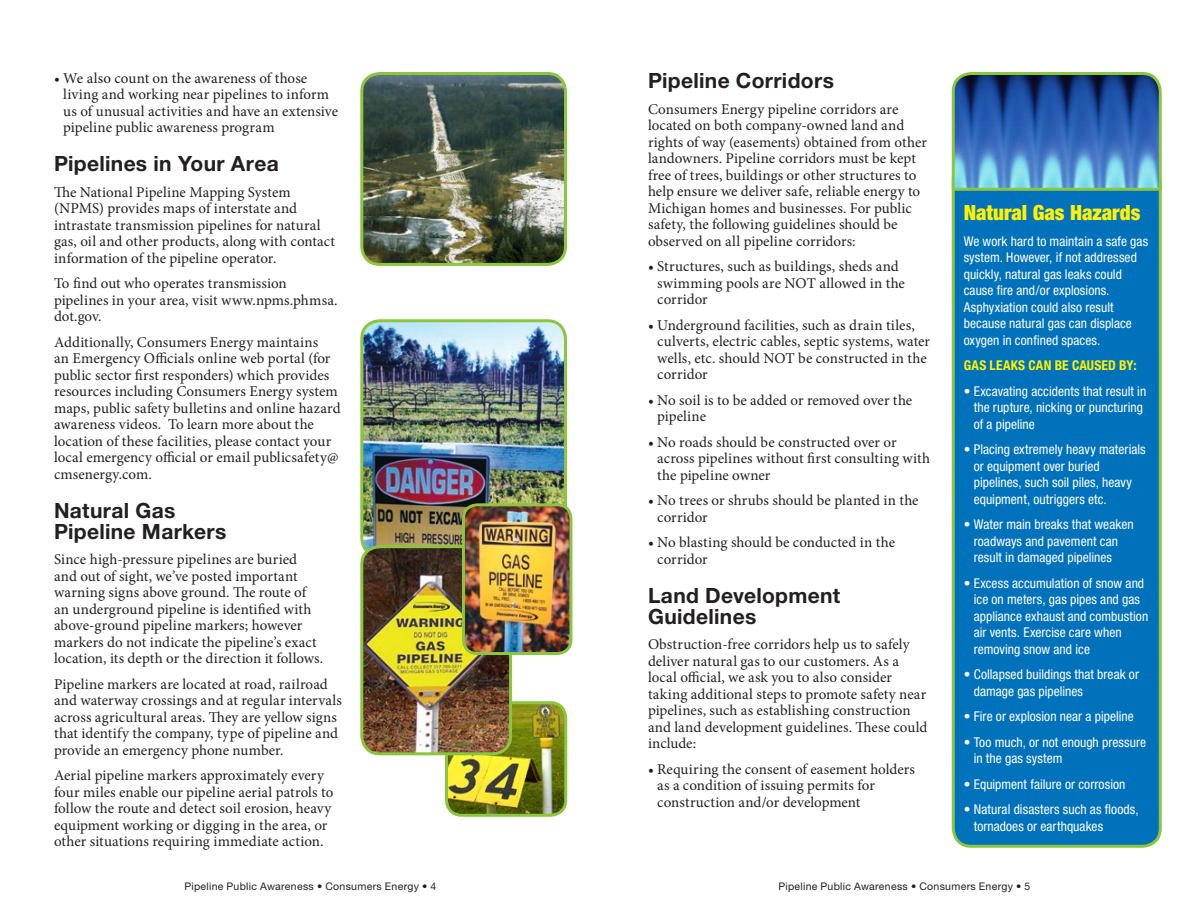
<style>
.page{position:relative;width:1188px;height:918px;background:#fff}
.page>*{position:absolute;margin:0;border:0;box-sizing:border-box;transform-origin:0 0}
.Head_B{font:700 21px/21px "Helvetica Neue";letter-spacing:.015em;color:#231f20}
.Text_A{font:900 condensed 21px "Helvetica Neue";color:#fff101}
.Text_A-2{font:15px/16.5px "Minion Pro";color:#231f20}
.Text_A-3{font:condensed 13.5px/16.5px "Helvetica Neue";letter-spacing:.005em;color:#fff}
.Text_A-4{font:700 condensed 13.5px "Helvetica Neue";letter-spacing:.015em;color:#fff101}
.t1{font:10.5px "Helvetica Neue";letter-spacing:.03em;color:#231f20}
</style>
<div class="page">
<div style="left:953px;top:164px;width:207px;height:682px;background:#0072bc;border-radius:18px"></div>
<div style="left:952px;top:162px;width:210px;height:686px;border:3px solid #8bc63e;border-radius:18px"></div>
<img style="left:364px;top:74px;width:202px;height:188px">
<div style="left:360px;top:72px;width:207px;height:194px;border:3px solid #8bc63e;border-radius:18px"></div>
<svg style="left:951px;top:72px;width:211px;height:120px;background:#4076a9"></svg>
<img style="left:449px;top:705px;width:117px;height:108px">
<div style="left:445px;top:701px;width:122px;height:116px;border:3px solid #8bc63e;border-radius:15px"></div>
<img style="left:364px;top:323px;width:199px;height:224px">
<div style="left:360px;top:319px;width:207px;height:239px;border:3px solid #8bc63e;border-radius:18px"></div>
<img style="left:362px;top:547px;width:149px;height:207px">
<div style="left:360px;top:545px;width:152px;height:210px;border:3px solid #8bc63e;border-radius:18px"></div>
<img style="left:463px;top:505px;width:108px;height:149px">
<div style="left:462px;top:503px;width:110px;height:152px;border:3px solid #8bc63e;border-radius:14px"></div>
<p class="Text_A-2" style="left:63px;top:70px;width:276px;text-indent:-9px">• We also count on the awareness of those living and working near pipelines to inform us of unusual activities and have an extensive pipeline public awareness program</p>
<p class="Head_B" style="left:54px;top:153px;width:226px">Pipelines in Your Area</p>
<p class="Text_A-2" style="left:54px;top:184px;width:283px">The National Pipeline Mapping System (NPMS) provides maps of interstate and intrastate transmission pipelines for natural gas, oil and other products, along with contact information of the pipeline operator.</p>
<p class="Text_A-2" style="left:54px;top:275px;width:285px">To find out who operates transmission pipelines in your area, visit www.npms.phmsa. dot.gov.</p>
<p class="Text_A-2" style="left:54px;top:334px;width:288px">Additionally, Consumers Energy maintains<br>an Emergency Officials online web portal (for public sector first responders) which provides resources including Consumers Energy system maps, public safety bulletins and online hazard awareness videos. To learn more about the location of these facilities, please contact your local emergency official or email publicsafety@ cmsenergy.com.</p>
<p class="Head_B" style="left:54px;top:499px;width:174px">Natural Gas<br>Pipeline Markers</p>
<p class="Text_A-2" style="left:54px;top:551px;width:271px">Since high-pressure pipelines are buried and out of sight, we’ve posted important warning signs above ground. The route of an underground pipeline is identified with above-ground pipeline markers; however markers do not indicate the pipeline’s exact location, its depth or the direction it follows.</p>
<p class="Text_A-2" style="left:54px;top:676px;width:289px">Pipeline markers are located at road, railroad and waterway crossings and at regular intervals across agricultural areas. They are yellow signs that identify the company, type of pipeline and provide an emergency phone number.</p>
<p class="Text_A-2" style="left:54px;top:767px;width:281px">Aerial pipeline markers approximately every four miles enable our pipeline aerial patrols to follow the route and detect soil erosion, heavy equipment working or digging in the area, or other situations requiring immediate action.</p>
<p class="Head_B" style="left:648px;top:70px;width:187px">Pipeline Corridors</p>
<p class="Text_A-2" style="left:648px;top:101px;width:280px">Consumers Energy pipeline corridors are located on both company-owned land and rights of way (easements) obtained from other landowners. Pipeline corridors must be kept free of trees, buildings or other structures to help ensure we deliver safe, reliable energy to Michigan homes and businesses. For public safety, the following guidelines should be observed on all pipeline corridors:</p>
<p class="Text_A-2" style="left:657px;top:258px;width:249px;text-indent:-9px">• Structures, such as buildings, sheds and swimming pools are NOT allowed in the corridor</p>
<p class="Text_A-2" style="left:657px;top:317px;width:274px;text-indent:-9px">• Underground facilities, such as drain tiles, culverts, electric cables, septic systems, water wells, etc. should NOT be constructed in the corridor</p>
<p class="Text_A-2" style="left:657px;top:392px;width:257px;text-indent:-9px">• No soil is to be added or removed over the pipeline</p>
<p class="Text_A-2" style="left:657px;top:434px;width:274px;text-indent:-9px">• No roads should be constructed over or across pipelines without first consulting with the pipeline owner</p>
<p class="Text_A-2" style="left:657px;top:492px;width:263px;text-indent:-9px">• No trees or shrubs should be planted in the corridor</p>
<p class="Text_A-2" style="left:657px;top:534px;width:239px;text-indent:-9px">• No blasting should be conducted in the corridor</p>
<p class="Head_B" style="left:648px;top:584px;width:194px">Land Development<br>Guidelines</p>
<p class="Text_A-2" style="left:648px;top:636px;width:281px">Obstruction-free corridors help us to safely deliver natural gas to our customers. As a local official, we ask you to also consider taking additional steps to promote safety near pipelines, such as establishing construction and land development guidelines. These could include:</p>
<p class="Text_A-2" style="left:657px;top:761px;width:259px;text-indent:-9px">• Requiring the consent of easement holders as a condition of issuing permits for construction and/or development</p>
<p class="Text_A" style="left:964px;top:200px;width:178px">Natural Gas Hazards</p>
<p class="Text_A-3" style="left:964px;top:233px;width:186px">We work hard to maintain a safe gas system. However, if not addressed quickly, natural gas leaks could cause fire and/or explosions.<br>Asphyxiation could also result because natural gas can displace oxygen in confined spaces.</p>
<p class="Text_A-4" style="left:964px;top:357px;width:175px">GAS LEAKS CAN BE CAUSED BY:</p>
<p class="Text_A-3" style="left:974px;top:383px;width:174px;text-indent:-10px">• Excavating accidents that result in the rupture, nicking or puncturing of a pipeline</p>
<p class="Text_A-3" style="left:974px;top:441px;width:174px;text-indent:-10px">• Placing extremely heavy materials or equipment over buried pipelines, such soil piles, heavy equipment, outriggers etc.</p>
<p class="Text_A-3" style="left:974px;top:516px;width:161px;text-indent:-10px">• Water main breaks that weaken roadways and pavement can result in damaged pipelines</p>
<p class="Text_A-3" style="left:974px;top:575px;width:176px;text-indent:-10px">• Excess accumulation of snow and ice on meters, gas pipes and gas appliance exhaust and combustion air vents. Exercise care when removing snow and ice</p>
<p class="Text_A-3" style="left:974px;top:666px;width:167px;text-indent:-10px">• Collapsed buildings that break or damage gas pipelines</p>
<p class="Text_A-3" style="left:964px;top:708px;width:172px">• Fire or explosion near a pipeline</p>
<p class="Text_A-3" style="left:974px;top:734px;width:174px;text-indent:-10px">• Too much, or not enough pressure in the gas system</p>
<p class="Text_A-3" style="left:964px;top:776px;width:163px">• Equipment failure or corrosion</p>
<p class="Text_A-3" style="left:974px;top:801px;width:166px;text-indent:-10px">• Natural disasters such as floods, tornadoes or earthquakes</p>
<p class="t1" style="left:185px;top:880px;width:253px">Pipeline Public Awareness • Consumers Energy • 4</p>
<p class="t1" style="left:779px;top:880px;width:253px">Pipeline Public Awareness • Consumers Energy • 5</p>
</div>
